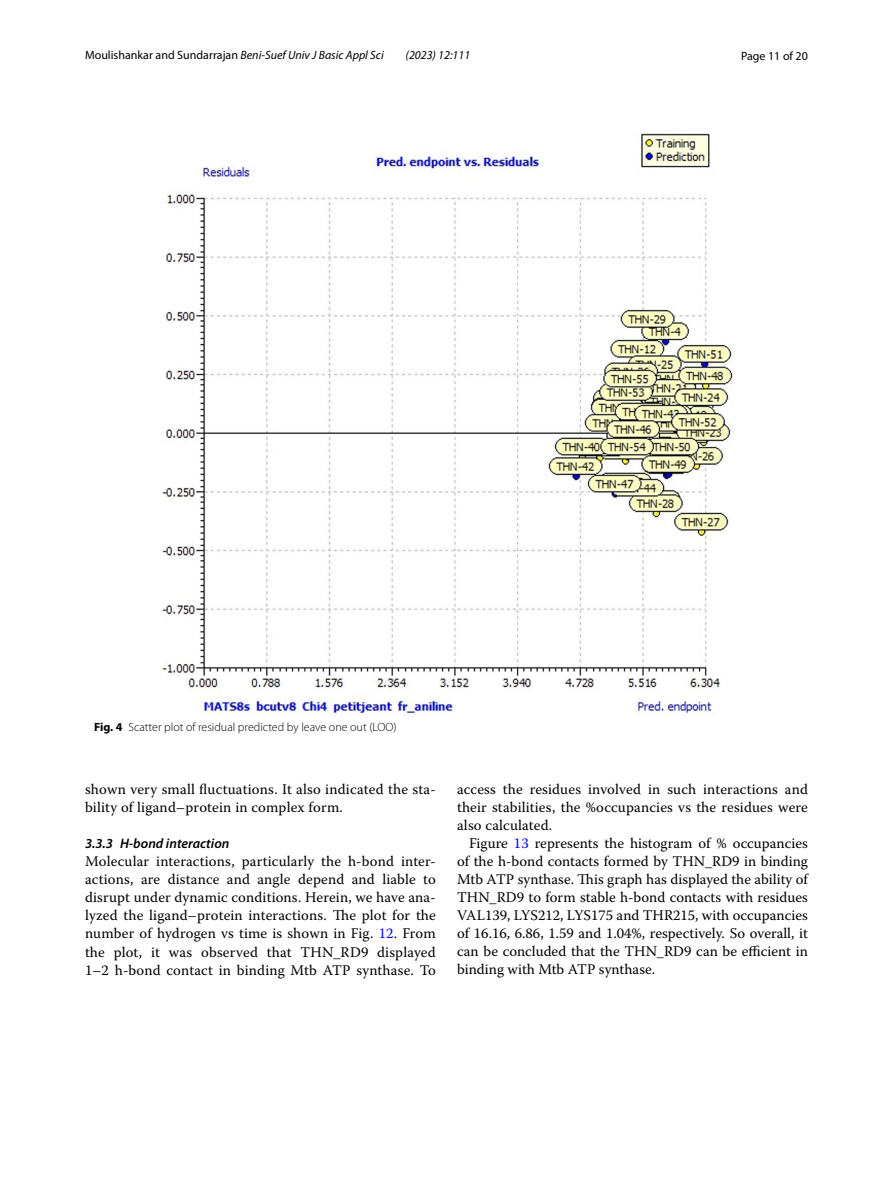
<style>
.page{position:relative;width:893px;height:1187px;background:#fff}
.page>*{position:absolute;margin:0;border:0;box-sizing:border-box;transform-origin:0 0}
.t1{font:14.7px/18px "Warnock Pro";letter-spacing:.01em;color:#000;text-align:justify}
.t2{font:italic 600 13.8px "Myriad Pro";color:#000}
.t3{font:12px "Myriad Pro";color:#000}
.t4{font:300 12px "Myriad Pro";color:#000}
.t5{font:italic 12px "Myriad Pro";color:#000}
.s1{font-style:italic}
.s2{font-weight:700}
.s3{color:#00f}
</style>
<div class="page">
<img style="left:161px;top:133px;width:572px;height:582px">
<p class="t3" style="left:85px;top:48px;width:300px">Moulishankar and Sundarrajan <span class="s1">Beni-Suef Univ J Basic Appl Sci</span></p>
<p class="t5" style="left:406px;top:48px;width:66px">(2023) 12:111</p>
<p class="t3" style="left:741px;top:48px;width:68px">Page 11 of 20</p>
<p class="t4" style="left:94px;top:720px;width:304px"><span class="s2">Fig. 4</span> Scatter plot of residual predicted by leave one out (LOO)</p>
<p class="t1" style="left:85px;top:780px;width:352px">shown very small fluctuations. It also indicated the sta&shy;bility of ligand–protein in complex form.</p>
<p class="t2" style="left:85px;top:835px;width:146px">3.3.3 H‑bond interaction</p>
<p class="t1" style="left:85px;top:852px;width:352px">Molecular interactions, particularly the h-bond inter&shy;actions, are distance and angle depend and liable to disrupt under dynamic conditions. Herein, we have ana&shy;lyzed the ligand–protein interactions. The plot for the number of hydrogen vs time is shown in Fig. <span class="s3">12</span>. From the plot, it was observed that THN_RD9 displayed 1–2 h-bond contact in binding Mtb ATP synthase. To</p>
<p class="t1" style="left:457px;top:780px;width:352px">access the residues involved in such interactions and their stabilities, the %occupancies vs the residues were also calculated.</p>
<p class="t1" style="left:457px;top:834px;width:352px;text-indent:12px">Figure <span class="s3">13</span> represents the histogram of % occupancies of the h-bond contacts formed by THN_RD9 in binding Mtb ATP synthase. This graph has displayed the ability of THN_RD9 to form stable h-bond contacts with residues VAL139, LYS212, LYS175 and THR215, with occupancies of 16.16, 6.86, 1.59 and 1.04%, respectively. So overall, it can be concluded that the THN_RD9 can be efficient in binding with Mtb ATP synthase.</p>
</div>
